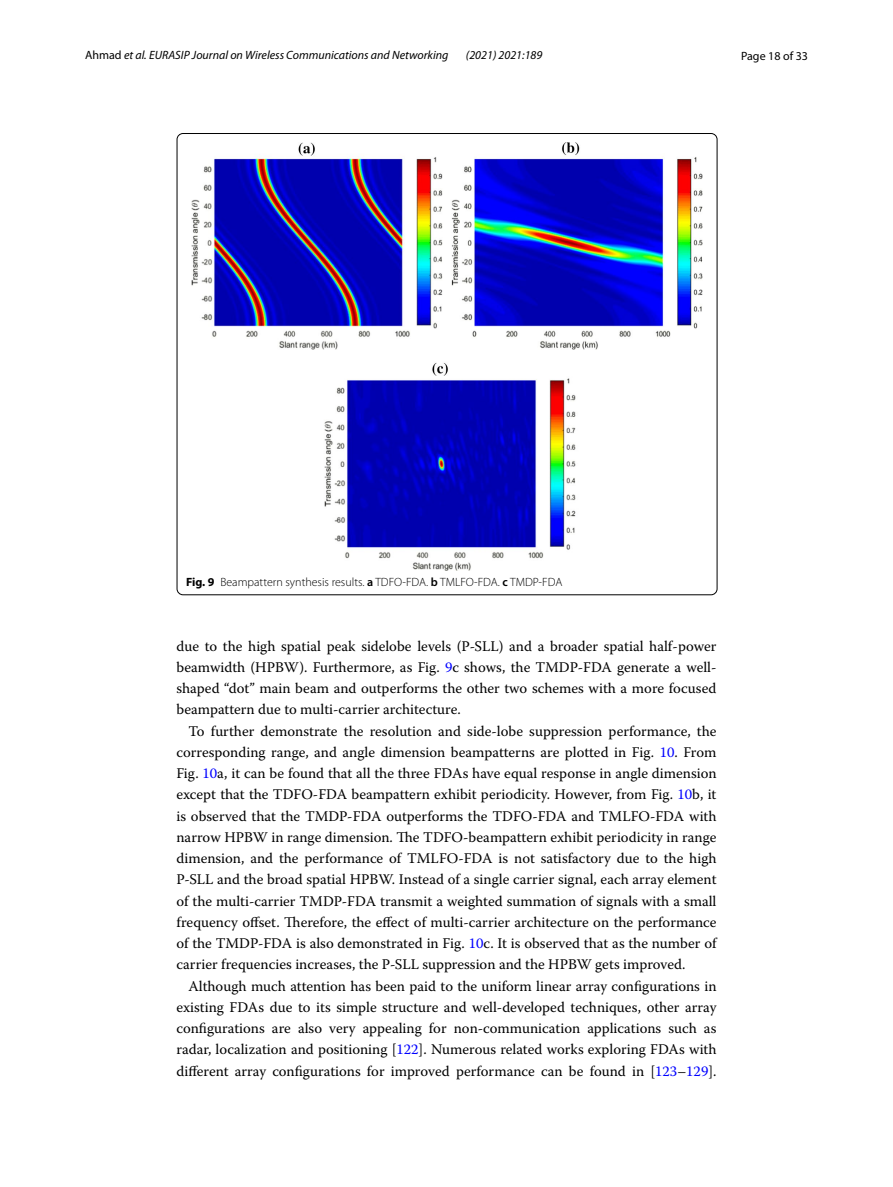
<style>
.page{position:relative;width:893px;height:1187px;background:#fff}
.page>*{position:absolute;margin:0;border:0;box-sizing:border-box;transform-origin:0 0}
.t1{font:14.7px/21.3px "Warnock Pro";color:#000;text-align:justify}
.t2{font:italic 12px "Myriad Pro";color:#000}
.t3{font:300 12px "Myriad Pro";color:#000}
.t4{font:12px "Myriad Pro";color:#000}
.s1{font-style:normal}
.s2{font-weight:700}
.s3{font-weight:600}
.s4{color:#00f}
</style>
<div class="page">
<img style="left:192px;top:142px;width:510px;height:428px">
<p class="t2" style="left:85px;top:48px;width:365px"><span class="s1">Ahmad</span> et al. EURASIP Journal on Wireless Communications and Networking</p>
<p class="t2" style="left:466px;top:48px;width:78px">(2021) 2021:189</p>
<p class="t4" style="left:741px;top:48px;width:68px">Page 18 of 33</p>
<p class="t3" style="left:186px;top:575px;width:378px"><span class="s2">Fig. 9</span> Beampattern synthesis results. <span class="s3">a</span> TDFO-FDA. <span class="s3">b</span> TMLFO-FDA. <span class="s3">c</span> TMDP-FDA</p>
<p class="t1" style="left:176px;top:635px;width:542px">due to the high spatial peak sidelobe levels (P-SLL) and a broader spatial half-power beamwidth (HPBW). Furthermore, as Fig. <span class="s4">9</span>c shows, the TMDP-FDA generate a well&shy;shaped “dot” main beam and outperforms the other two schemes with a more focused beampattern due to multi-carrier architecture.</p>
<p class="t1" style="left:176px;top:720px;width:542px;text-indent:12px">To further demonstrate the resolution and side-lobe suppression performance, the corresponding range, and angle dimension beampatterns are plotted in Fig. <span class="s4">10</span>. From Fig. <span class="s4">10</span>a, it can be found that all the three FDAs have equal response in angle dimension except that the TDFO-FDA beampattern exhibit periodicity. However, from Fig. <span class="s4">10</span>b, it is observed that the TMDP-FDA outperforms the TDFO-FDA and TMLFO-FDA with narrow HPBW in range dimension. The TDFO-beampattern exhibit periodicity in range dimension, and the performance of TMLFO-FDA is not satisfactory due to the high P-SLL and the broad spatial HPBW. Instead of a single carrier signal, each array element of the multi-carrier TMDP-FDA transmit a weighted summation of signals with a small frequency offset. Therefore, the effect of multi-carrier architecture on the performance of the TMDP-FDA is also demonstrated in Fig. <span class="s4">10</span>c. It is observed that as the number of carrier frequencies increases, the P-SLL suppression and the HPBW gets improved.</p>
<p class="t1" style="left:176px;top:974px;width:542px;text-indent:12px">Although much attention has been paid to the uniform linear array configurations in existing FDAs due to its simple structure and well-developed techniques, other array configurations are also very appealing for non-communication applications such as radar, localization and positioning [<span class="s4">122</span>]. Numerous related works exploring FDAs with different array configurations for improved performance can be found in [<span class="s4">123</span>–<span class="s4">129</span>].</p>
</div>
